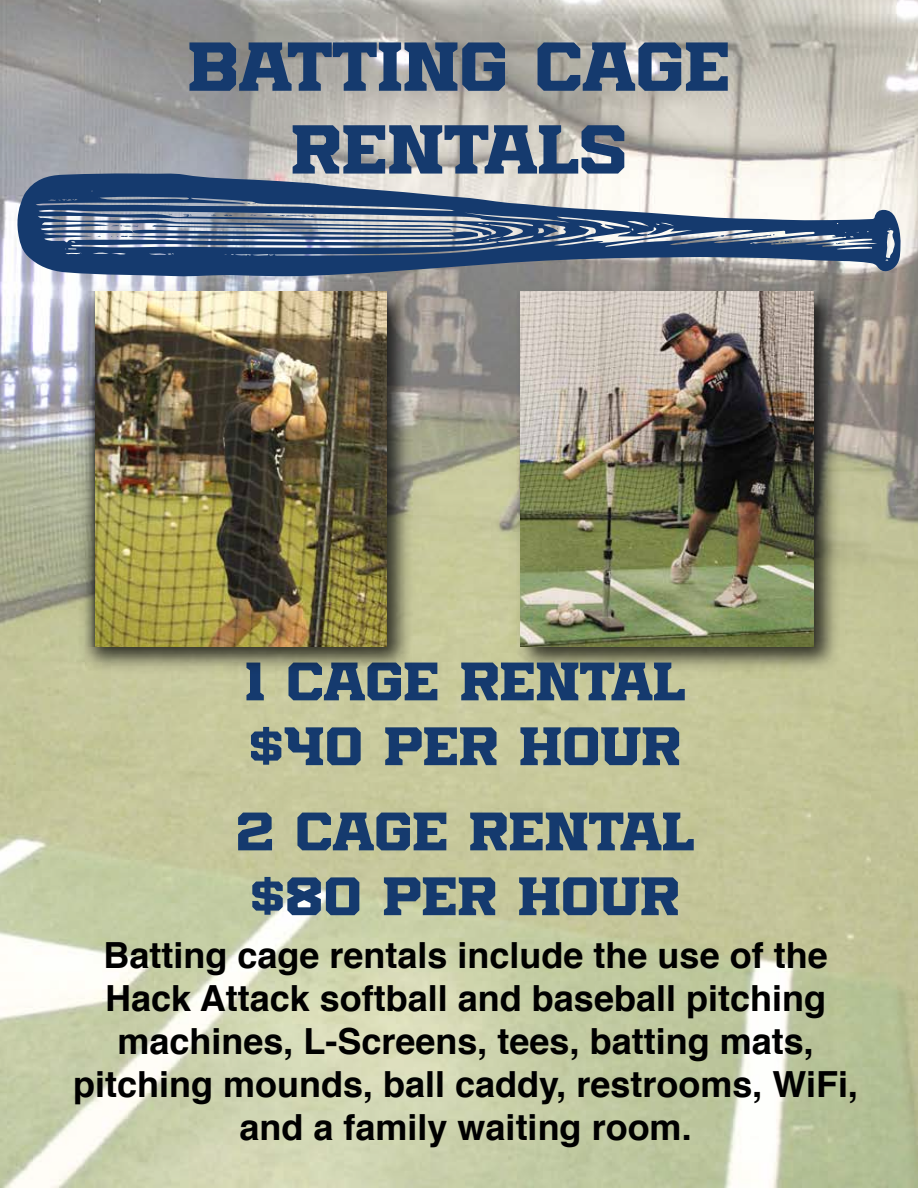
<style>
.page{position:relative;width:918px;height:1188px;background:#fff}
.page>*{position:absolute;margin:0;border:0;box-sizing:border-box;transform-origin:0 0}
.t1{font:69px/82.8px "Hustle";color:#153a6e;text-align:center}
.t2{font:54px/64.8px "Hustle";color:#153a6e}
.t3{font:700 36px/43.2px "Helvetica";color:#000;text-align:center}
</style>
<div class="page">
<img style="left:0;top:0;width:918px;height:1188px">
<svg style="left:16px;top:173px;width:488px;height:104px;background:#617694"></svg>
<img style="left:504px;top:156px;width:414px;height:630px">
<img style="left:521px;top:292px;width:293px;height:354px">
<img style="left:64px;top:234px;width:389px;height:537px">
<img style="left:83px;top:291px;width:13px;height:355px">
<img style="left:96px;top:291px;width:290px;height:355px">
<h1 class="t1" style="left:188px;top:25px;width:544px">BATTING CAGE<br>RENTALS</h1>
<h2 class="t2" style="left:245px;top:649px;width:442px">1 CAGE RENTAL $40 PER HOUR</h2>
<h2 class="t2" style="left:236px;top:799px;width:460px">2 CAGE RENTAL $80 PER HOUR</h2>
<p class="t3" style="left:73px;top:934px;width:787px">Batting cage rentals include the use of the Hack Attack softball and baseball pitching machines, L-Screens, tees, batting mats, pitching mounds, ball caddy, restrooms, WiFi, and a family waiting room.</p>
</div>
